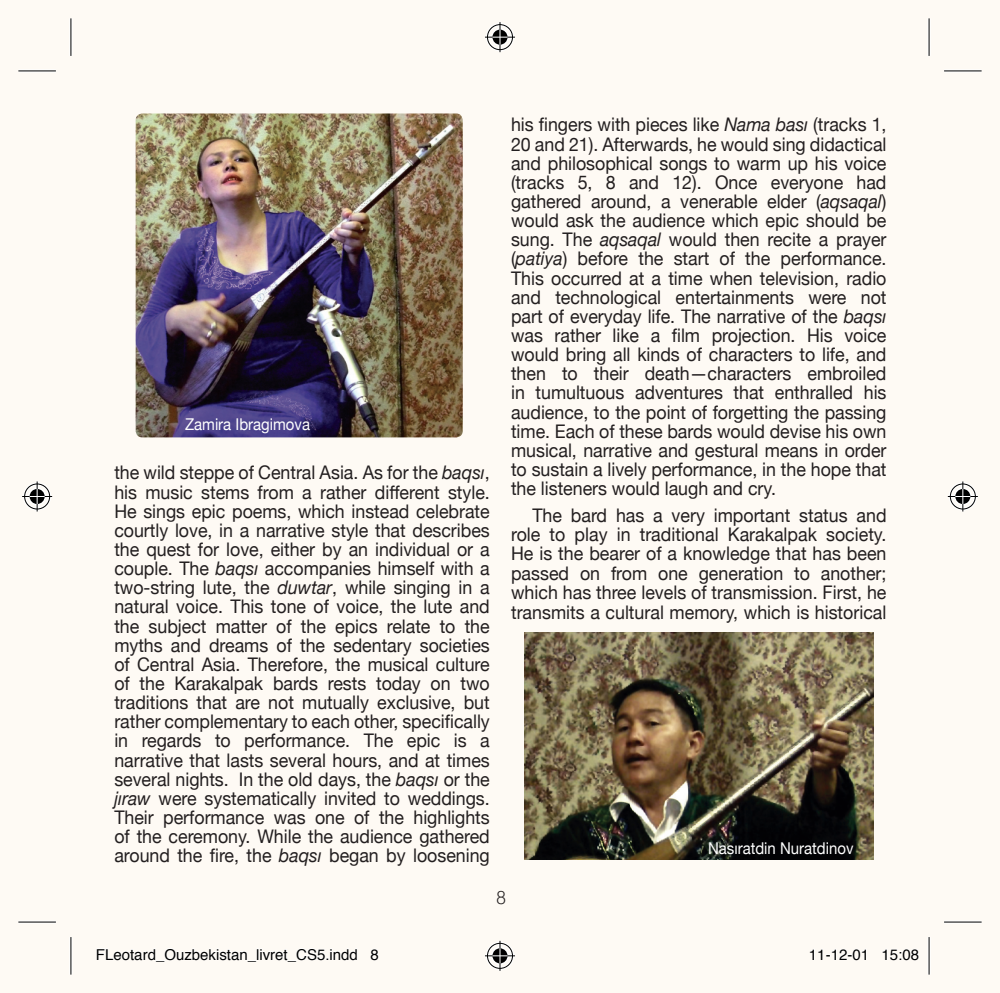
<style>
.page{position:relative;width:1000px;height:993px;background:#fff}
.page>*{position:absolute;margin:0;border:0;box-sizing:border-box;transform-origin:0 0}
.Texte_de_note_de_bas{font:18.75px/19px "Helvetica Neue";color:#231f20;text-align:justify;scale:.95 1}
.Parag_standard{font:18.75px/19.5px "Helvetica Neue";color:#231f20;text-align:justify;scale:.95 1}
.t1{font:300 18.75px "Helvetica Neue";color:#231f20;scale:.9 1}
.Nom_musicien{font:16.25px "Helvetica Neue";color:#fff;scale:.92 1}
.t2{font:15px "Helvetica";color:#000}
.s1{font-style:italic}
</style>
<div class="page">
<div style="left:0;top:0;width:999px;height:992px;background:#fefaf4"></div>
<img style="left:136px;top:113px;width:326px;height:324px">
<img style="left:524px;top:632px;width:349px;height:226px">
<hr style="left:18px;top:69px;width:38px;height:3px;background:#fff">
<hr style="left:943px;top:69px;width:38px;height:3px;background:#fff">
<hr style="left:18px;top:920px;width:38px;height:3px;background:#fff">
<hr style="left:943px;top:920px;width:38px;height:3px;background:#fff">
<hr style="left:69px;top:18px;width:3px;height:38px;background:#fff">
<hr style="left:69px;top:936px;width:3px;height:38px;background:#fff">
<hr style="left:927px;top:18px;width:3px;height:38px;background:#fff">
<hr style="left:927px;top:936px;width:3px;height:38px;background:#fff">
<hr style="left:18px;top:70px;width:38px;height:1px;background:#000">
<hr style="left:943px;top:70px;width:38px;height:1px;background:#000">
<hr style="left:18px;top:921px;width:38px;height:1px;background:#000">
<hr style="left:943px;top:921px;width:38px;height:1px;background:#000">
<hr style="left:70px;top:18px;width:1px;height:38px;background:#000">
<hr style="left:70px;top:936px;width:1px;height:38px;background:#000">
<hr style="left:928px;top:18px;width:1px;height:38px;background:#000">
<hr style="left:928px;top:936px;width:1px;height:38px;background:#000">
<div style="left:486px;top:23px;width:28px;height:28px;border:3px solid #fff;border-radius:50%"></div>
<hr style="left:485px;top:36px;width:30px;height:3px;background:#fff">
<hr style="left:498px;top:22px;width:3px;height:30px;background:#fff">
<div style="left:491px;top:28px;width:18px;height:18px;border:3px solid #fff;border-radius:50%"></div>
<div style="left:487px;top:24px;width:25px;height:26px;border:1px solid #000;border-radius:50%"></div>
<hr style="left:485px;top:37px;width:30px;height:1px;background:#000">
<hr style="left:499px;top:22px;width:1px;height:30px;background:#000">
<svg style="left:492px;top:30px;width:15px;height:15px"></svg>
<div style="left:486px;top:941px;width:28px;height:28px;border:3px solid #fff;border-radius:50%"></div>
<svg style="left:485px;top:953px;width:30px;height:4px"></svg>
<hr style="left:498px;top:940px;width:3px;height:30px;background:#fff">
<div style="left:491px;top:946px;width:18px;height:18px;border:3px solid #fff;border-radius:50%"></div>
<div style="left:487px;top:942px;width:25px;height:26px;border:1px solid #000;border-radius:50%"></div>
<hr style="left:485px;top:955px;width:30px;height:1px;background:#000">
<hr style="left:499px;top:940px;width:1px;height:30px;background:#000">
<svg style="left:492px;top:948px;width:15px;height:15px"></svg>
<div style="left:23px;top:482px;width:28px;height:28px;border:3px solid #fff;border-radius:50%"></div>
<hr style="left:22px;top:494px;width:30px;height:4px;background:#fff">
<hr style="left:36px;top:481px;width:3px;height:30px;background:#fff">
<div style="left:28px;top:487px;width:18px;height:18px;border:3px solid #fff;border-radius:50%"></div>
<div style="left:24px;top:483px;width:26px;height:26px;border:1px solid #000;border-radius:50%"></div>
<hr style="left:22px;top:496px;width:30px;height:1px;background:#000">
<hr style="left:37px;top:481px;width:1px;height:30px;background:#000">
<svg style="left:30px;top:489px;width:15px;height:15px"></svg>
<div style="left:948px;top:482px;width:28px;height:28px;border:3px solid #fff;border-radius:50%"></div>
<hr style="left:947px;top:494px;width:30px;height:4px;background:#fff">
<hr style="left:961px;top:481px;width:3px;height:30px;background:#fff">
<div style="left:953px;top:487px;width:18px;height:18px;border:3px solid #fff;border-radius:50%"></div>
<div style="left:949px;top:483px;width:26px;height:26px;border:1px solid #000;border-radius:50%"></div>
<hr style="left:947px;top:496px;width:30px;height:1px;background:#000">
<hr style="left:962px;top:481px;width:1px;height:30px;background:#000">
<svg style="left:955px;top:489px;width:15px;height:15px"></svg>
<svg style="left:97px;top:949px;width:260px;height:11px"></svg>
<svg style="left:810px;top:949px;width:56px;height:11px"></svg>
<svg style="left:883px;top:949px;width:35px;height:11px"></svg>
<p class="Nom_musicien" style="left:185px;top:410px;width:137px">Zamira Ibragimova</p>
<p class="Texte_de_note_de_bas" style="left:114px;top:462px;width:396px">the wild steppe of Central Asia. As for the <span class="s1">baqsı</span>, his music stems from a rather different style.<br>He sings epic poems, which instead celebrate courtly love, in a narrative style that describes the quest for love, either by an individual or a couple. The <span class="s1">baqsı</span> accompanies himself with a two-string lute, the <span class="s1">duwtar</span>, while singing in a natural voice. This tone of voice, the lute and the subject matter of the epics relate to the myths and dreams of the sedentary societies of Central Asia. Therefore, the musical culture of the Karakalpak bards rests today on two traditions that are not mutually exclusive, but rather complementary to each other, specifically in regards to performance. The epic is a narrative that lasts several hours, and at times several nights. In the old days, the <span class="s1">baqsı</span> or the <span class="s1">jıraw</span> were systematically invited to weddings.<br>Their performance was one of the highlights of the ceremony. While the audience gathered around the fire, the <span class="s1">baqsı</span> began by loosening</p>
<p class="Texte_de_note_de_bas" style="left:511px;top:114px;width:396px">his fingers with pieces like <span class="s1">Nama bası</span> (tracks 1, 20 and 21). Afterwards, he would sing didactical and philosophical songs to warm up his voice (tracks 5, 8 and 12). Once everyone had gathered around, a venerable elder (<span class="s1">aqsaqal</span>) would ask the audience which epic should be sung. The <span class="s1">aqsaqal</span> would then recite a prayer (<span class="s1">patiya</span>) before the start of the performance.<br>This occurred at a time when television, radio and technological entertainments were not part of everyday life. The narrative of the <span class="s1">baqsı </span>was rather like a film projection. His voice would bring all kinds of characters to life, and then to their death—characters embroiled in tumultuous adventures that enthralled his audience, to the point of forgetting the passing time. Each of these bards would devise his own musical, narrative and gestural means in order to sustain a lively performance, in the hope that the listeners would laugh and cry.</p>
<p class="Parag_standard" style="left:511px;top:503px;width:396px;text-indent:21px">The bard has a very important status and role to play in traditional Karakalpak society.<br>He is the bearer of a knowledge that has been passed on from one generation to another; which has three levels of transmission. First, he transmits a cultural memory, which is historical</p>
<p class="Nom_musicien" style="left:708px;top:834px;width:159px">Nasıratdin Nuratdinov</p>
<p class="t1" style="left:496px;top:882px;width:12px">8</p>
<p class="t2" style="left:96px;top:942px;width:284px">FLeotard_Ouzbekistan_livret_CS5.indd 8</p>
<p class="t2" style="left:808px;top:942px;width:112px">11-12-01 15:08</p>
</div>
